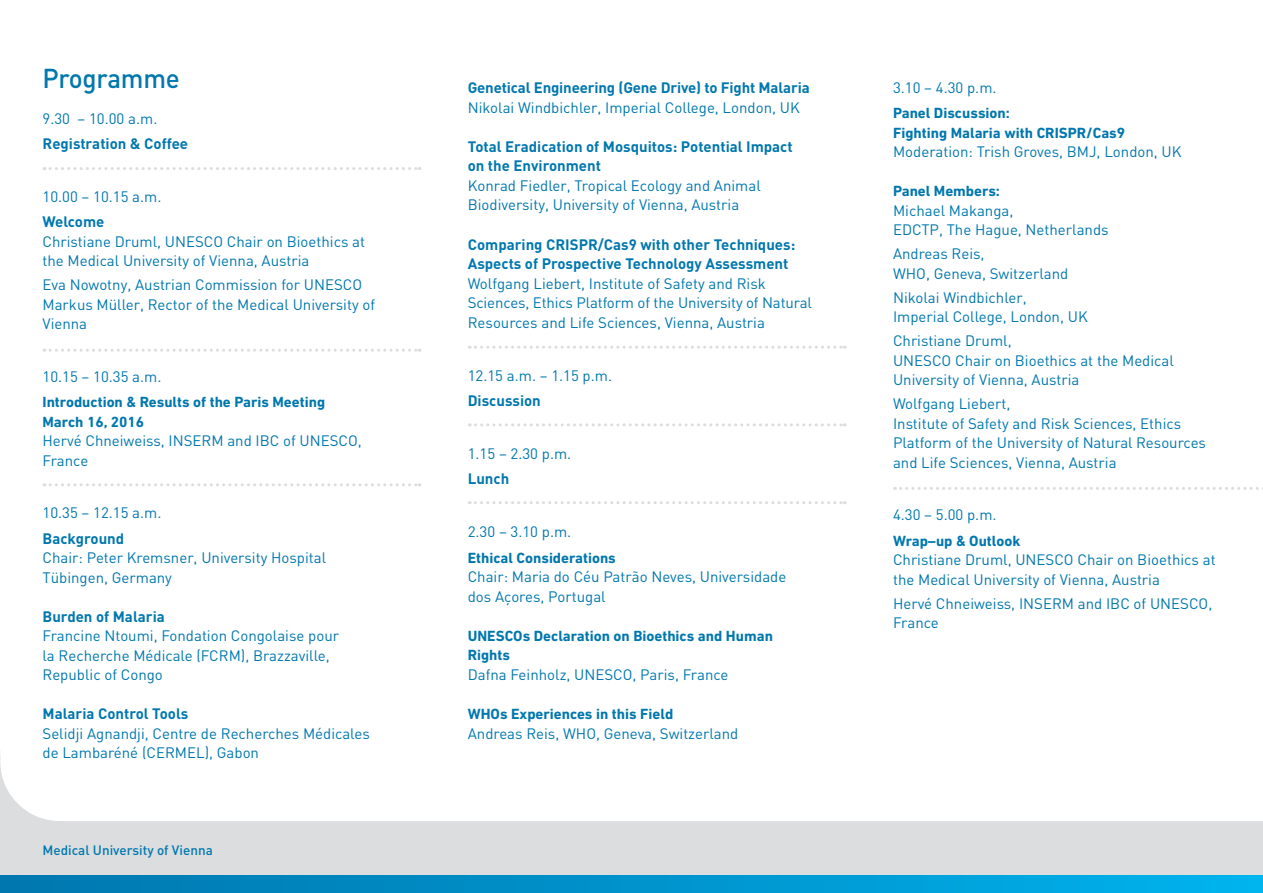
<style>
.page{position:relative;width:1263px;height:893px;background:#fff}
.page>*{position:absolute;margin:0;border:0;box-sizing:border-box;transform-origin:0 0}
.t1{font:500 27px "DIN";letter-spacing:-.01em;color:#0077ae;scale:.96 1}
.t2{font:15px/19.5px "DIN";color:#0077ae}
.t3{font:700 15px/19.5px "DIN Pro";color:#0077ae}
.t4{font:700 15px/19.5px "DIN Next LT Pro";color:#0077ae}
.t5{font:500 13.5px "DIN";color:#0077ae}
</style>
<div class="page">
<svg style="left:0;top:756px;width:1263px;height:120px"></svg>
<div style="left:0;top:876px;width:1263px;height:17px;background:linear-gradient(to right,#0076ad,#00b2ed)"></div>
<svg style="left:894px;top:487px;width:369px;height:3px"></svg>
<svg style="left:469px;top:346px;width:376px;height:3px"></svg>
<svg style="left:469px;top:501px;width:376px;height:3px"></svg>
<svg style="left:469px;top:423px;width:376px;height:3px"></svg>
<svg style="left:44px;top:167px;width:376px;height:3px"></svg>
<svg style="left:44px;top:483px;width:376px;height:3px"></svg>
<svg style="left:44px;top:349px;width:376px;height:3px"></svg>
<h1 class="t1" style="left:43px;top:60px;width:144px">Programme</h1>
<p class="t2" style="left:43px;top:108px;width:116px">9.30 – 10.00 a.m.</p>
<p class="t3" style="left:43px;top:133px;width:147px">Registration &amp; Coffee</p>
<p class="t2" style="left:43px;top:186px;width:120px">10.00 – 10.15 a.m.</p>
<p class="t3" style="left:43px;top:211px;width:63px">Welcome</p>
<p class="t2" style="left:43px;top:231px;width:324px">Christiane Druml, UNESCO Chair on Bioethics at the Medical University of Vienna, Austria</p>
<p class="t2" style="left:43px;top:274px;width:334px">Eva Nowotny, Austrian Commission for UNESCO<br>Markus Müller, Rector of the Medical University of<br>Vienna</p>
<p class="t2" style="left:43px;top:366px;width:120px">10.15 – 10.35 a.m.</p>
<p class="t4" style="left:43px;top:392px;width:284px">Introduction &amp; Results of the Paris Meeting<br>March 16, 2016</p>
<p class="t2" style="left:43px;top:430px;width:321px">Hervé Chneiweiss, INSERM and IBC of UNESCO,<br>France</p>
<p class="t2" style="left:43px;top:502px;width:120px">10.35 – 12.15 a.m.</p>
<p class="t3" style="left:43px;top:528px;width:83px">Background</p>
<p class="t2" style="left:43px;top:547px;width:285px">Chair: Peter Kremsner, University Hospital<br>Tübingen, Germany</p>
<p class="t3" style="left:43px;top:606px;width:124px">Burden of Malaria</p>
<p class="t2" style="left:43px;top:625px;width:298px">Francine Ntoumi, Fondation Congolaise pour la Recherche Médicale (FCRM), Brazzaville,<br>Republic of Congo</p>
<p class="t3" style="left:43px;top:703px;width:147px">Malaria Control Tools</p>
<p class="t2" style="left:43px;top:723px;width:329px">Selidji Agnandji, Centre de Recherches Médicales de Lambaréné (CERMEL), Gabon</p>
<p class="t5" style="left:43px;top:842px;width:172px">Medical University of Vienna</p>
<p class="t3" style="left:468px;top:77px;width:343px">Genetical Engineering (Gene Drive) to Fight Malaria</p>
<p class="t2" style="left:468px;top:97px;width:334px">Nikolai Windbichler, Imperial College, London, UK</p>
<p class="t3" style="left:468px;top:136px;width:326px">Total Eradication of Mosquitos: Potential Impact on the Environment</p>
<p class="t2" style="left:468px;top:175px;width:295px">Konrad Fiedler, Tropical Ecology and Animal<br>Biodiversity, University of Vienna, Austria</p>
<p class="t3" style="left:468px;top:234px;width:329px">Comparing CRISPR/Cas9 with other Techniques:<br>Aspects of Prospective Technology Assessment</p>
<p class="t2" style="left:468px;top:273px;width:346px">Wolfgang Liebert, Institute of Safety and Risk<br>Sciences, Ethics Platform of the University of Natural<br>Resources and Life Sciences, Vienna, Austria</p>
<p class="t2" style="left:468px;top:365px;width:146px">12.15 a.m. – 1.15 p.m.</p>
<p class="t3" style="left:468px;top:390px;width:75px">Discussion</p>
<p class="t2" style="left:468px;top:443px;width:105px">1.15 – 2.30 p.m.</p>
<p class="t3" style="left:468px;top:469px;width:43px">Lunch</p>
<p class="t2" style="left:468px;top:521px;width:105px">2.30 – 3.10 p.m.</p>
<p class="t4" style="left:468px;top:548px;width:150px">Ethical Considerations</p>
<p class="t2" style="left:468px;top:567px;width:320px">Chair: Maria do Céu Patrão Neves, Universidade dos Açores, Portugal</p>
<p class="t4" style="left:468px;top:626px;width:307px">UNESCOs Declaration on Bioethics and Human<br>Rights</p>
<p class="t2" style="left:468px;top:664px;width:262px">Dafna Feinholz, UNESCO, Paris, France</p>
<p class="t4" style="left:468px;top:704px;width:207px">WHOs Experiences in this Field</p>
<p class="t2" style="left:468px;top:723px;width:272px">Andreas Reis, WHO, Geneva, Switzerland</p>
<p class="t2" style="left:893px;top:77px;width:105px">3.10 – 4.30 p.m.</p>
<p class="t4" style="left:893px;top:103px;width:234px">Panel Discussion:<br>Fighting Malaria with CRISPR/Cas9</p>
<p class="t2" style="left:893px;top:142px;width:290px">Moderation: Trish Groves, BMJ, London, UK</p>
<p class="t4" style="left:893px;top:181px;width:108px">Panel Members:</p>
<p class="t2" style="left:893px;top:200px;width:217px">Michael Makanga,<br>EDCTP, The Hague, Netherlands</p>
<p class="t2" style="left:893px;top:244px;width:177px">Andreas Reis,<br>WHO, Geneva, Switzerland</p>
<p class="t2" style="left:893px;top:287px;width:196px">Nikolai Windbichler,<br>Imperial College, London, UK</p>
<p class="t2" style="left:893px;top:331px;width:282px">Christiane Druml,<br>UNESCO Chair on Bioethics at the Medical<br>University of Vienna, Austria</p>
<p class="t2" style="left:893px;top:394px;width:315px">Wolfgang Liebert,<br>Institute of Safety and Risk Sciences, Ethics Platform of the University of Natural Resources and Life Sciences, Vienna, Austria</p>
<p class="t2" style="left:893px;top:505px;width:105px">4.30 – 5.00 p.m.</p>
<p class="t4" style="left:893px;top:531px;width:129px">Wrap–up &amp; Outlook</p>
<p class="t2" style="left:893px;top:550px;width:324px">Christiane Druml, UNESCO Chair on Bioethics at the Medical University of Vienna, Austria</p>
<p class="t2" style="left:893px;top:593px;width:321px">Hervé Chneiweiss, INSERM and IBC of UNESCO,<br>France</p>
</div>
